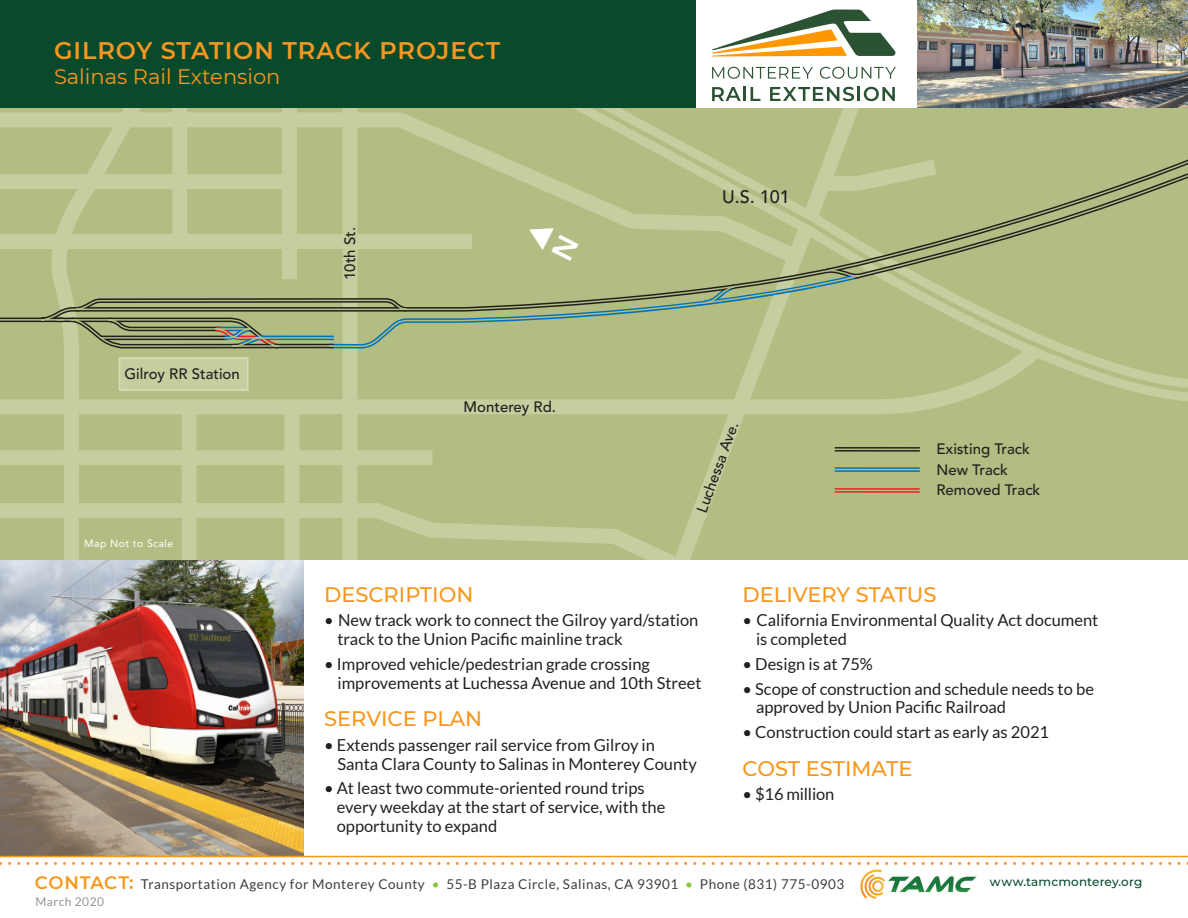
<style>
.page{position:relative;width:1188px;height:918px;background:#fff}
.page>*{position:absolute;margin:0;border:0;box-sizing:border-box;transform-origin:0 0}
.t1{font:600 24px "Montserrat";letter-spacing:.04em;color:#f79721}
.t2{font:500 21px "Montserrat";color:#f7971d}
.t3{font:21px "Montserrat";color:#f79721}
.t4{font:500 18px "Avenir";color:#231f20}
.t5{font:16.5px/18.8px "Lato";color:#231f20}
.t6{font:500 15px/20.2px "Avenir";color:#231f20}
.t7{font:13.5px "Lato";letter-spacing:.04em;color:#3e3e3f}
.t8{font:500 12px "Montserrat";letter-spacing:.01em;color:#06492b}
.t9{font:12px "Lato";letter-spacing:.04em;color:#939598}
.t10{font:10.5px "Avenir LT Std";letter-spacing:.04em;color:#fff}
.s1{font-family:"Montserrat";font-weight:600;font-size:18px;color:#f7971d}
.s2{color:#8bc63e}
</style>
<div class="page">
<div style="left:953px;top:414px;width:235px;height:146px;background:#b1bd82"></div>
<svg style="left:0;top:108px;width:1188px;height:306px;background:#b7c28a"></svg>
<svg style="left:0;top:127px;width:1188px;height:26px;background:#b3bf85"></svg>
<svg style="left:0;top:149px;width:953px;height:411px;background:#b5c088"></svg>
<svg style="left:52px;top:272px;width:808px;height:79px;background:#99a374"></svg>
<svg style="left:849px;top:153px;width:339px;height:4px"></svg>
<svg style="left:328px;top:157px;width:860px;height:191px;background:#aeba83"></svg>
<div style="left:0;top:0;width:1188px;height:108px;background:#094a2c"></div>
<img style="left:0;top:560px;width:304px;height:296px">
<img style="left:917px;top:0;width:271px;height:108px">
<svg style="left:0;top:862px;width:1188px;height:3px"></svg>
<hr style="left:0;top:856px;width:1188px;height:1px;background:#f7971d">
<img style="left:860px;top:869px;width:117px;height:30px">
<div style="left:696px;top:0;width:221px;height:108px;background:#fff"></div>
<svg style="left:712px;top:10px;width:184px;height:47px"></svg>
<svg style="left:712px;top:67px;width:101px;height:12px"></svg>
<svg style="left:820px;top:67px;width:76px;height:12px"></svg>
<svg style="left:712px;top:87px;width:29px;height:14px"></svg>
<hr style="left:743px;top:87px;width:3px;height:14px;background:#2c5234">
<svg style="left:751px;top:87px;width:9px;height:14px"></svg>
<svg style="left:770px;top:87px;width:125px;height:14px"></svg>
<div style="left:524px;top:219px;width:55px;height:42px;background:#b1bd82"></div>
<p class="t1" style="left:54px;top:33px;width:448px">GILROY STATION TRACK PROJECT</p>
<p class="t3" style="left:54px;top:62px;width:228px">Salinas Rail Extension</p>
<p class="t6" style="left:125px;top:363px;width:117px">Gilroy RR Station</p>
<p class="t10" style="left:84px;top:537px;width:91px">Map Not to Scale</p>
<p class="t6" style="left:339px;top:280px;width:54px;rotate:-90deg">10th St.</p>
<p class="t6" style="left:464px;top:396px;width:94px">Monterey Rd.</p>
<p class="t4" style="left:722px;top:181px;width:69px">U.S. 101</p>
<p class="t6" style="left:691px;top:508px;width:97px;rotate:-70deg">Luchessa Ave.</p>
<p class="t6" style="left:936px;top:438px;width:105px">Existing Track<br>New Track<br>Removed Track</p>
<p class="t2" style="left:324px;top:579px;width:151px">DESCRIPTION</p>
<p class="t5" style="left:338px;top:611px;width:362px;text-indent:-14px">• New track work to connect the Gilroy yard/station track to the Union Pacific mainline track</p>
<p class="t5" style="left:324px;top:654px;width:328px">• Improved vehicle/pedestrian grade crossing</p>
<p class="t5" style="left:338px;top:673px;width:366px">improvements at Luchessa Avenue and 10th Street</p>
<p class="t2" style="left:324px;top:704px;width:160px">SERVICE PLAN</p>
<p class="t5" style="left:324px;top:735px;width:333px">• Extends passenger rail service from Gilroy in</p>
<p class="t5" style="left:338px;top:754px;width:361px">Santa Clara County to Salinas in Monterey County</p>
<p class="t5" style="left:324px;top:779px;width:322px">• At least two commute-oriented round trips</p>
<p class="t5" style="left:337px;top:798px;width:330px">every weekday at the start of service, with the</p>
<p class="t5" style="left:337px;top:816px;width:162px">opportunity to expand</p>
<p class="t2" style="left:742px;top:579px;width:196px">DELIVERY STATUS</p>
<p class="t5" style="left:742px;top:611px;width:357px">• California Environmental Quality Act document</p>
<p class="t5" style="left:756px;top:630px;width:92px">is completed</p>
<p class="t5" style="left:742px;top:654px;width:132px">• Design is at 75%</p>
<p class="t5" style="left:756px;top:679px;width:340px;text-indent:-14px">• Scope of construction and schedule needs to be approved by Union Pacific Railroad</p>
<p class="t5" style="left:742px;top:723px;width:308px">• Construction could start as early as 2021</p>
<p class="t2" style="left:742px;top:753px;width:172px">COST ESTIMATE</p>
<p class="t5" style="left:742px;top:785px;width:93px">• $16 million</p>
<p class="t7" style="left:35px;top:877px;width:811px"><span class="s1">CONTACT:</span> Transportation Agency for Monterey County <span class="s2">•</span> 55-B Plaza Circle, Salinas, CA 93901 <span class="s2">•</span> Phone (831) 775-0903</p>
<p class="t8" style="left:990px;top:874px;width:154px">www.tamcmonterey.org</p>
<p class="t9" style="left:35px;top:895px;width:70px">March 2020</p>
</div>
